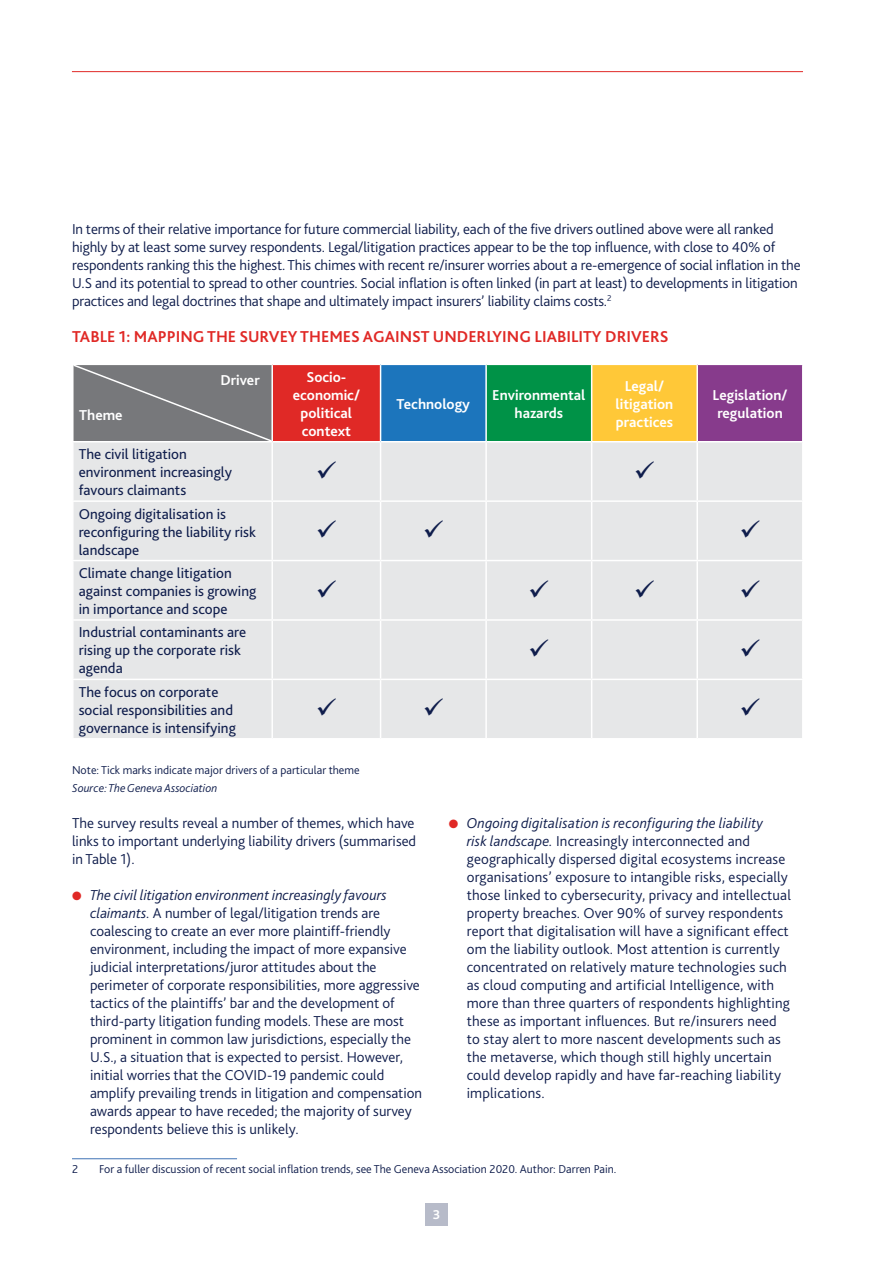
<style>
.page{position:relative;width:893px;height:1263px;background:#fff}
.page>*{position:absolute;margin:0;border:0;box-sizing:border-box;transform-origin:0 0}
.t1{font:700 16.5px "Bliss 2";color:#e02926}
.t2{font:300 15px/18px "Bliss 2";color:#0f1d4c}
.t3{font:15px/18px "Bliss 2";color:#0f1d4c}
.t4{font:700 15px/18px "Bliss 2";color:#fff;text-align:center}
.t5{font:700 13.5px "Bliss 2";color:#fff}
.t6{font:300 12px "Bliss 2";color:#0f1d4c}
.t7{font:italic 300 12px "Bliss 2";color:#0f1d4c}
.s1{color:#e02926}
.s2{font-style:italic}
</style>
<div class="page">
<div style="left:425px;top:1203px;width:23px;height:22px;background:#b7bbc9"></div>
<hr style="left:72px;top:71px;width:731px;height:1px;background:#e02926">
<hr style="left:72px;top:1158px;width:165px;height:1px;background:#5582bd">
<div style="left:272px;top:364px;width:109px;height:78px;background:#e02926"></div>
<div style="left:381px;top:364px;width:105px;height:78px;background:#1c75bc"></div>
<div style="left:486px;top:364px;width:106px;height:78px;background:#009247"></div>
<div style="left:592px;top:364px;width:105px;height:78px;background:#ffc838"></div>
<div style="left:697px;top:364px;width:106px;height:78px;background:#873b8c"></div>
<div style="left:74px;top:442px;width:728px;height:296px;background:#e6e7e8"></div>
<hr style="left:272px;top:364px;width:109px;height:1px;background:#fff">
<hr style="left:271px;top:365px;width:2px;height:76px;background:#fff">
<hr style="left:381px;top:364px;width:105px;height:1px;background:#fff">
<hr style="left:380px;top:365px;width:1px;height:76px;background:#fff">
<hr style="left:486px;top:364px;width:106px;height:1px;background:#fff">
<hr style="left:485px;top:365px;width:2px;height:76px;background:#fff">
<hr style="left:592px;top:364px;width:105px;height:1px;background:#fff">
<hr style="left:591px;top:365px;width:1px;height:76px;background:#fff">
<hr style="left:697px;top:364px;width:106px;height:1px;background:#fff">
<hr style="left:696px;top:365px;width:2px;height:76px;background:#fff">
<hr style="left:802px;top:365px;width:1px;height:76px;background:#fff">
<hr style="left:272px;top:441px;width:109px;height:1px;background:#fff">
<hr style="left:271px;top:442px;width:2px;height:58px;background:#fff">
<hr style="left:381px;top:441px;width:105px;height:1px;background:#fff">
<hr style="left:380px;top:442px;width:1px;height:58px;background:#fff">
<hr style="left:486px;top:441px;width:106px;height:1px;background:#fff">
<hr style="left:485px;top:442px;width:2px;height:58px;background:#fff">
<hr style="left:592px;top:441px;width:105px;height:1px;background:#fff">
<hr style="left:591px;top:442px;width:1px;height:58px;background:#fff">
<hr style="left:697px;top:441px;width:106px;height:1px;background:#fff">
<hr style="left:696px;top:442px;width:2px;height:58px;background:#fff">
<hr style="left:72px;top:500px;width:200px;height:2px;background:#fff">
<hr style="left:272px;top:500px;width:109px;height:2px;background:#fff">
<hr style="left:271px;top:502px;width:2px;height:58px;background:#fff">
<hr style="left:381px;top:500px;width:105px;height:2px;background:#fff">
<hr style="left:380px;top:502px;width:1px;height:58px;background:#fff">
<hr style="left:486px;top:500px;width:106px;height:2px;background:#fff">
<hr style="left:485px;top:502px;width:2px;height:58px;background:#fff">
<hr style="left:592px;top:500px;width:105px;height:2px;background:#fff">
<hr style="left:591px;top:502px;width:1px;height:58px;background:#fff">
<hr style="left:697px;top:500px;width:106px;height:2px;background:#fff">
<hr style="left:696px;top:502px;width:2px;height:58px;background:#fff">
<hr style="left:72px;top:560px;width:200px;height:1px;background:#fff">
<hr style="left:272px;top:560px;width:109px;height:1px;background:#fff">
<hr style="left:271px;top:561px;width:2px;height:58px;background:#fff">
<hr style="left:381px;top:560px;width:105px;height:1px;background:#fff">
<hr style="left:380px;top:561px;width:1px;height:58px;background:#fff">
<hr style="left:486px;top:560px;width:106px;height:1px;background:#fff">
<hr style="left:485px;top:561px;width:2px;height:58px;background:#fff">
<hr style="left:592px;top:560px;width:105px;height:1px;background:#fff">
<hr style="left:591px;top:561px;width:1px;height:58px;background:#fff">
<hr style="left:697px;top:560px;width:106px;height:1px;background:#fff">
<hr style="left:696px;top:561px;width:2px;height:58px;background:#fff">
<hr style="left:72px;top:619px;width:200px;height:2px;background:#fff">
<hr style="left:272px;top:619px;width:109px;height:2px;background:#fff">
<hr style="left:271px;top:621px;width:2px;height:58px;background:#fff">
<hr style="left:381px;top:619px;width:105px;height:2px;background:#fff">
<hr style="left:380px;top:621px;width:1px;height:58px;background:#fff">
<hr style="left:486px;top:619px;width:106px;height:2px;background:#fff">
<hr style="left:485px;top:621px;width:2px;height:58px;background:#fff">
<hr style="left:592px;top:619px;width:105px;height:2px;background:#fff">
<hr style="left:591px;top:621px;width:1px;height:58px;background:#fff">
<hr style="left:697px;top:619px;width:106px;height:2px;background:#fff">
<hr style="left:696px;top:621px;width:2px;height:58px;background:#fff">
<hr style="left:72px;top:679px;width:200px;height:1px;background:#fff">
<hr style="left:272px;top:679px;width:109px;height:1px;background:#fff">
<hr style="left:271px;top:680px;width:2px;height:58px;background:#fff">
<hr style="left:381px;top:679px;width:105px;height:1px;background:#fff">
<hr style="left:380px;top:680px;width:1px;height:58px;background:#fff">
<hr style="left:486px;top:679px;width:106px;height:1px;background:#fff">
<hr style="left:485px;top:680px;width:2px;height:58px;background:#fff">
<hr style="left:592px;top:679px;width:105px;height:1px;background:#fff">
<hr style="left:591px;top:680px;width:1px;height:58px;background:#fff">
<hr style="left:697px;top:679px;width:106px;height:1px;background:#fff">
<hr style="left:696px;top:680px;width:2px;height:58px;background:#fff">
<div style="left:74px;top:365px;width:197px;height:76px;background:#77787b"></div>
<svg style="left:318px;top:461px;width:18px;height:17px"></svg>
<svg style="left:636px;top:461px;width:18px;height:17px"></svg>
<svg style="left:318px;top:520px;width:18px;height:18px"></svg>
<svg style="left:425px;top:520px;width:18px;height:18px"></svg>
<svg style="left:741px;top:520px;width:19px;height:18px"></svg>
<svg style="left:318px;top:580px;width:18px;height:17px"></svg>
<svg style="left:530px;top:580px;width:19px;height:17px"></svg>
<svg style="left:636px;top:580px;width:18px;height:17px"></svg>
<svg style="left:741px;top:580px;width:19px;height:17px"></svg>
<svg style="left:530px;top:639px;width:19px;height:18px"></svg>
<svg style="left:741px;top:639px;width:19px;height:18px"></svg>
<svg style="left:318px;top:698px;width:18px;height:18px"></svg>
<svg style="left:425px;top:698px;width:18px;height:18px"></svg>
<svg style="left:741px;top:698px;width:19px;height:18px"></svg>
<p class="t2" style="left:72px;top:220px;width:730px">In terms of their relative importance for future commercial liability, each of the five drivers outlined above were all ranked highly by at least some survey respondents. Legal/litigation practices appear to be the top influence, with close to 40% of respondents ranking this the highest. This chimes with recent re/insurer worries about a re-emergence of social inflation in the U.S and its potential to spread to other countries. Social inflation is often linked (in part at least) to developments in litigation practices and legal doctrines that shape and ultimately impact insurers’ liability claims costs.<sup>2</sup></p>
<p class="t1" style="left:72px;top:326px;width:598px">TABLE 1: MAPPING THE SURVEY THEMES AGAINST UNDERLYING LIABILITY DRIVERS</p>
<p class="t4" style="left:79px;top:406px;width:45px">Theme</p>
<p class="t4" style="left:220px;top:371px;width:41px">Driver</p>
<p class="t3" style="left:79px;top:445px;width:155px">The civil litigation environment increasingly favours claimants</p>
<p class="t3" style="left:79px;top:504px;width:179px">Ongoing digitalisation is reconfiguring the liability risk landscape</p>
<p class="t3" style="left:79px;top:564px;width:179px">Climate change litigation against companies is growing in importance and scope</p>
<p class="t3" style="left:79px;top:623px;width:169px">Industrial contaminants are rising up the corporate risk agenda</p>
<p class="t3" style="left:79px;top:683px;width:159px">The focus on corporate social responsibilities and governance is intensifying</p>
<p class="t4" style="left:293px;top:368px;width:69px">Socio&shy;economic/ political context</p>
<p class="t4" style="left:397px;top:395px;width:75px">Technology</p>
<p class="t4" style="left:492px;top:386px;width:95px">Environmental hazards</p>
<p class="t4" style="left:616px;top:377px;width:59px">Legal/ litigation practices</p>
<p class="t4" style="left:713px;top:386px;width:76px">Legislation/ regulation</p>
<p class="t6" style="left:72px;top:763px;width:289px">Note: Tick marks indicate major drivers of a particular theme</p>
<p class="t7" style="left:72px;top:781px;width:147px">Source: The Geneva Association</p>
<p class="t2" style="left:72px;top:814px;width:346px;text-align:justify">The survey results reveal a number of themes, which have links to important underlying liability drivers (summarised in Table 1).</p>
<p class="t2" style="left:90px;top:886px;width:334px;text-indent:-18px"><span class="s1">●</span> <span class="s2">The civil litigation environment increasingly favours claimants.</span> A number of legal/litigation trends are coalescing to create an ever more plaintiff-friendly environment, including the impact of more expansive judicial interpretations/juror attitudes about the perimeter of corporate responsibilities, more aggressive tactics of the plaintiffs’ bar and the development of third-party litigation funding models. These are most prominent in common law jurisdictions, especially the U.S., a situation that is expected to persist. However, initial worries that the COVID-19 pandemic could amplify prevailing trends in litigation and compensation awards appear to have receded; the majority of survey respondents believe this is unlikely.</p>
<p class="t2" style="left:467px;top:814px;width:326px;text-indent:-18px"><span class="s1">●</span> <span class="s2">Ongoing digitalisation is reconfiguring the liability<br>risk landscape.</span> Increasingly interconnected and geographically dispersed digital ecosystems increase organisations’ exposure to intangible risks, especially those linked to cybersecurity, privacy and intellectual property breaches. Over 90% of survey respondents report that digitalisation will have a significant effect om the liability outlook. Most attention is currently concentrated on relatively mature technologies such as cloud computing and artificial Intelligence, with more than three quarters of respondents highlighting these as important influences. But re/insurers need to stay alert to more nascent developments such as the metaverse, which though still highly uncertain could develop rapidly and have far-reaching liability implications.</p>
<p class="t6" style="left:72px;top:1161px;width:8px">2</p>
<p class="t6" style="left:99px;top:1161px;width:519px">For a fuller discussion of recent social inflation trends, see The Geneva Association 2020. Author: Darren Pain.</p>
<p class="t5" style="left:433px;top:1206px;width:9px">3</p>
</div>
